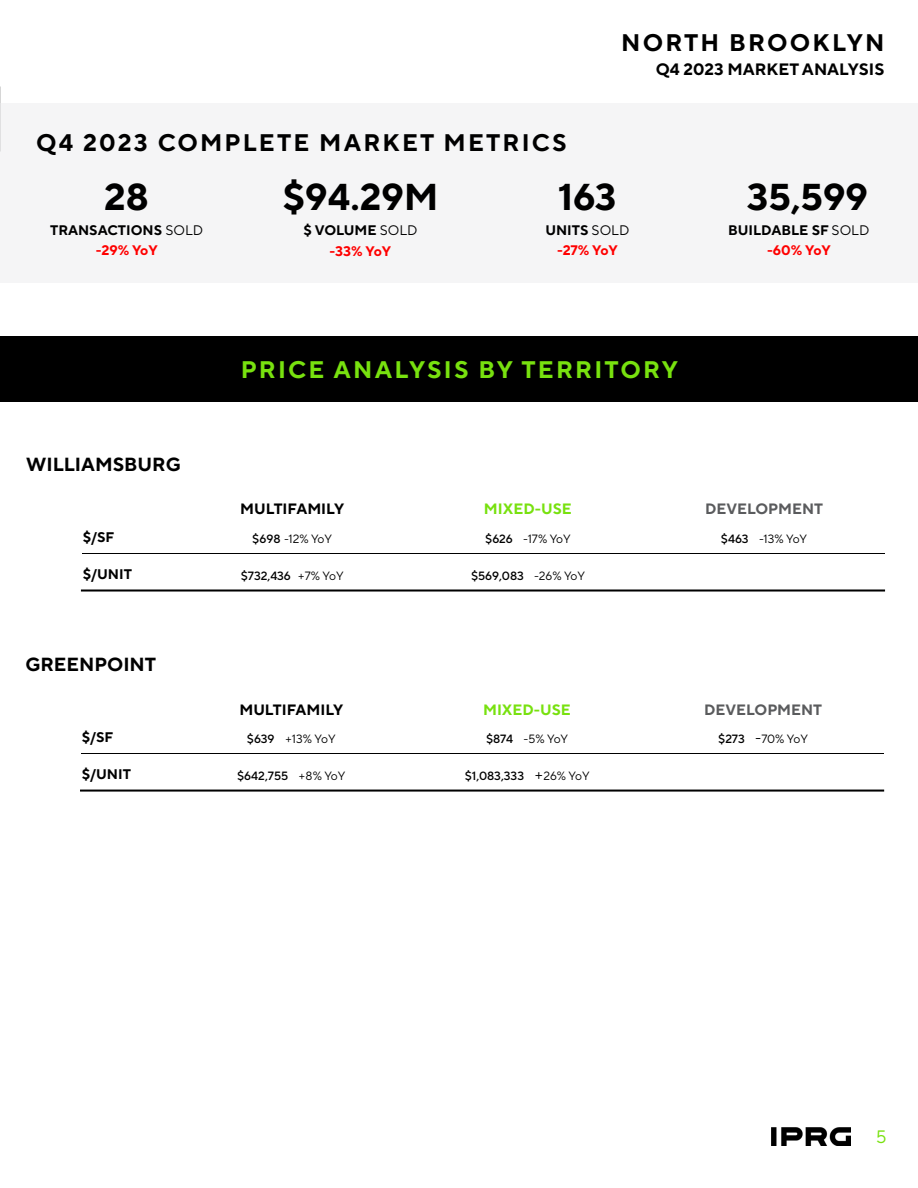
<style>
.page{position:relative;width:918px;height:1188px;background:#fff}
.page>*{position:absolute;margin:0;border:0;box-sizing:border-box;transform-origin:0 0}
.t1{font:700 37.35px "TT Norms Pro";color:#000}
.t2{font:700 24px "TT Norms Pro";letter-spacing:.09em;color:#000}
.t3{font:700 24px "TT Norms Pro";letter-spacing:.09em;color:#78e10f}
.t4{font:700 19.05px "TT Norms Pro";color:#000}
.t5{font:18px "TT Norms Pro";color:#78e10f}
.t6{font:700 16.5px "TT Norms Pro";color:#000}
.t7{font:700 15px "TT Norms Pro";color:#000}
.t8{font:700 15px "TT Norms Pro";color:#5a5b5d}
.t9{font:700 15px "TT Norms Pro";color:#78e10f}
.t10{font:700 13.95px "TT Norms Pro";color:#000}
.t11{font:700 13.8px "TT Norms Pro";color:#000}
.t12{font:700 13.8px "TT Norms Pro";color:#f00}
.t13{font:12px "TT Norms Pro";color:#000}
.t14{font:500 12px "TT Norms Pro";color:#000}
.s1{font-weight:400}
.s2{font-weight:500}
.s3{font-weight:400;font-size:15.15px}
.s4{font-size:15.15px}
</style>
<div class="page">
<img style="left:772px;top:1127px;width:78px;height:19px">
<div style="left:0;top:337px;width:918px;height:65px;background:#000"></div>
<div style="left:0;top:103px;width:918px;height:179px;background:#f5f5f6"></div>
<hr style="left:82px;top:553px;width:802px;height:1px;background:#000">
<div style="left:81px;top:589px;width:804px;height:3px;border:1px solid #000"></div>
<hr style="left:81px;top:753px;width:802px;height:1px;background:#000">
<div style="left:80px;top:790px;width:804px;height:2px;border:1px solid #000"></div>
<p class="t2" style="left:36px;top:125px;width:532px">Q4 2023 COMPLETE MARKET METRICS</p>
<p class="t2" style="left:621px;top:24px;width:265px">NORTH BROOKLYN</p>
<p class="t6" style="left:656px;top:57px;width:230px">Q4 2023 MARKET ANALYSIS</p>
<p class="t1" style="left:104px;top:169px;width:46px">28</p>
<p class="t11" style="left:50px;top:220px;width:155px">TRANSACTIONS <span class="s1">SOLD</span></p>
<p class="t1" style="left:283px;top:169px;width:157px">$94.29M</p>
<p class="t11" style="left:304px;top:220px;width:116px">$ VOLUME <span class="s1">SOLD</span></p>
<p class="t1" style="left:558px;top:169px;width:60px">163</p>
<p class="t11" style="left:545px;top:220px;width:86px">UNITS <span class="s1">SOLD</span></p>
<p class="t1" style="left:747px;top:169px;width:122px">35,599</p>
<p class="t11" style="left:728px;top:220px;width:143px">BUILDABLE SF <span class="s1">SOLD</span></p>
<p class="t12" style="left:96px;top:240px;width:63px">-29% YoY</p>
<p class="t12" style="left:330px;top:241px;width:63px">-33% YoY</p>
<p class="t12" style="left:557px;top:240px;width:62px">-27% YoY</p>
<p class="t12" style="left:767px;top:240px;width:65px">-60% YoY</p>
<p class="t4" style="left:26px;top:450px;width:156px">WILLIAMSBURG</p>
<p class="t10" style="left:83px;top:527px;width:33px">$/SF</p>
<p class="t10" style="left:83px;top:563px;width:51px">$/UNIT</p>
<p class="t4" style="left:25px;top:651px;width:132px">GREENPOINT</p>
<p class="t10" style="left:82px;top:727px;width:33px">$/SF</p>
<p class="t10" style="left:82px;top:764px;width:51px">$/UNIT</p>
<p class="t3" style="left:241px;top:351px;width:439px">PRICE ANALYSIS BY TERRITORY</p>
<p class="t7" style="left:240px;top:498px;width:105px">MULTIFAMILY</p>
<p class="t13" style="left:252px;top:530px;width:81px"><span class="s2">$698</span> -12% YoY</p>
<p class="t14" style="left:241px;top:567px;width:105px">$732,436 <span class="s1">+7% YoY</span></p>
<p class="t7" style="left:239px;top:698px;width:105px">MULTIFAMILY</p>
<p class="t13" style="left:247px;top:730px;width:90px"><span class="s2">$639</span> +13% YoY</p>
<p class="t14" style="left:237px;top:767px;width:110px">$642,755 <span class="s1">+8% YoY</span></p>
<p class="t9" style="left:484px;top:498px;width:89px">MIXED-USE</p>
<p class="t13" style="left:485px;top:530px;width:87px"><span class="s2">$626</span> -17% YoY</p>
<p class="t14" style="left:471px;top:567px;width:116px">$569,083 <span class="s1">-26% YoY</span></p>
<p class="t9" style="left:483px;top:698px;width:89px">MIXED-USE</p>
<p class="t13" style="left:486px;top:730px;width:84px"><span class="s2">$874</span> -5% YoY</p>
<p class="t14" style="left:465px;top:767px;width:126px">$1,083,333 <span class="s3">+</span><span class="s1">26% YoY</span></p>
<p class="t8" style="left:705px;top:498px;width:120px">DEVELOPMENT</p>
<p class="t13" style="left:721px;top:530px;width:88px"><span class="s2">$463</span> -13% YoY</p>
<p class="t8" style="left:704px;top:698px;width:120px">DEVELOPMENT</p>
<p class="t13" style="left:718px;top:730px;width:91px"><span class="s2">$273</span> <span class="s4">-</span>70% YoY</p>
<h3 class="t5" style="left:876px;top:1124px;width:12px">5</h3>
</div>
